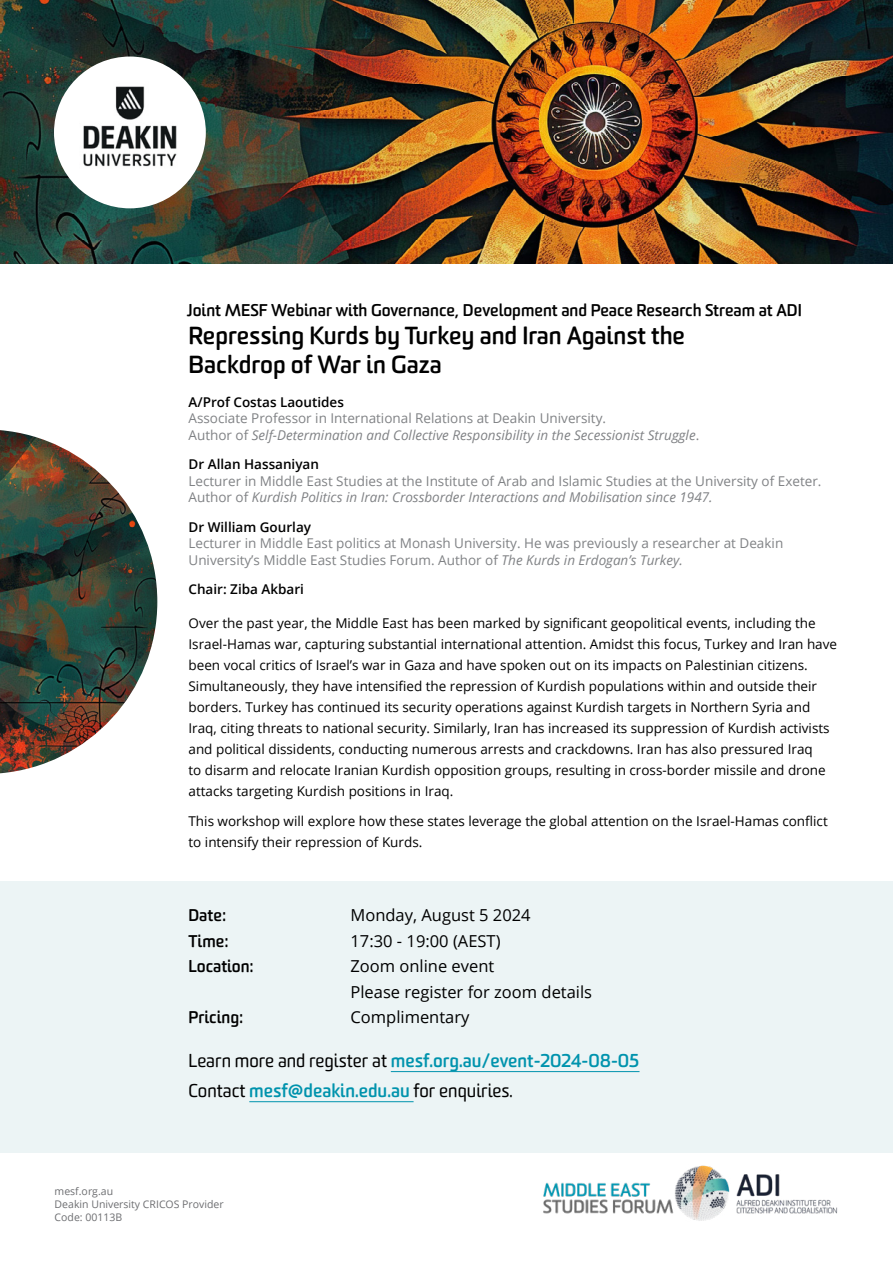
<style>
.page{position:relative;width:893px;height:1263px;background:#fff}
.page>*{position:absolute;margin:0;border:0;box-sizing:border-box;transform-origin:0 0}
.t1{font:700 24px/28.8px "Worldly";color:#000}
.t2{font:700 18px/30.2px "Worldly";color:#0093ad}
.t3{font:700 16.5px "Worldly";color:#000}
.t4{font:16.5px/25.5px "Open Sans";color:#000}
.t5{font:13.5px/21px "Open Sans";color:#000}
.t6{font:13.5px/16.5px "Open Sans";color:#808285}
.t7{font:600 13.5px "Open Sans";color:#000}
.t8{font:10.5px/12.6px "Open Sans";color:#6d6e71}
.s1{font-style:italic}
.s2{font-weight:400;color:#000}
</style>
<div class="page">
<div style="left:0;top:881px;width:893px;height:271px;background:#ecf4f5"></div>
<img style="left:0;top:0;width:893px;height:264px">
<div style="left:54px;top:57px;width:152px;height:151px;background:#fff;border-radius:50%"></div>
<img style="left:83px;top:86px;width:94px;height:81px">
<img style="left:0;top:430px;width:157px;height:343px">
<hr style="left:391px;top:1071px;width:248px;height:1px;background:#0093ad">
<hr style="left:249px;top:1101px;width:165px;height:1px;background:#0093ad">
<img style="left:543px;top:1165px;width:295px;height:56px">
<p class="t3" style="left:189px;top:299px;width:615px">Joint MESF Webinar with Governance, Development and Peace Research Stream at ADI</p>
<h1 class="t1" style="left:189px;top:322px;width:498px">Repressing Kurds by Turkey and Iran Against the<br>Backdrop of War in Gaza</h1>
<p class="t7" style="left:189px;top:393px;width:157px">A/Prof Costas Laoutides</p>
<p class="t6" style="left:189px;top:410px;width:512px">Associate Professor in International Relations at Deakin University.<br>Author of <span class="s1">Self-Determination and Collective Responsibility in the Secessionist Struggle</span>.</p>
<p class="t7" style="left:189px;top:455px;width:132px">Dr Allan Hassaniyan</p>
<p class="t6" style="left:189px;top:472px;width:634px">Lecturer in Middle East Studies at the Institute of Arab and Islamic Studies at the University of Exeter.<br>Author of <span class="s1">Kurdish Politics in Iran: Crossborder Interactions and Mobilisation since 1947.</span></p>
<p class="t7" style="left:189px;top:518px;width:124px">Dr William Gourlay</p>
<p class="t6" style="left:189px;top:535px;width:596px">Lecturer in Middle East politics at Monash University. He was previously a researcher at Deakin<br>University’s Middle East Studies Forum. Author of <span class="s1">The Kurds in Erdogan’s Turkey.</span></p>
<p class="t7" style="left:189px;top:580px;width:117px">Chair: Ziba Akbari</p>
<p class="t5" style="left:189px;top:612px;width:650px">Over the past year, the Middle East has been marked by significant geopolitical events, including the Israel-Hamas war, capturing substantial international attention. Amidst this focus, Turkey and Iran have been vocal critics of Israel’s war in Gaza and have spoken out on its impacts on Palestinian citizens.<br>Simultaneously, they have intensified the repression of Kurdish populations within and outside their borders. Turkey has continued its security operations against Kurdish targets in Northern Syria and Iraq, citing threats to national security. Similarly, Iran has increased its suppression of Kurdish activists and political dissidents, conducting numerous arrests and crackdowns. Iran has also pressured Iraq<br>to disarm and relocate Iranian Kurdish opposition groups, resulting in cross-border missile and drone attacks targeting Kurdish positions in Iraq.</p>
<p class="t5" style="left:189px;top:810px;width:641px">This workshop will explore how these states leverage the global attention on the Israel-Hamas conflict to intensify their repression of Kurds.</p>
<p class="t3" style="left:189px;top:905px;width:39px">Date:</p>
<p class="t4" style="left:351px;top:902px;width:182px">Monday, August 5 2024</p>
<p class="t3" style="left:189px;top:931px;width:42px">Time:</p>
<p class="t4" style="left:351px;top:928px;width:152px">17:30 - 19:00 (AEST)</p>
<p class="t3" style="left:189px;top:956px;width:67px">Location:</p>
<p class="t4" style="left:351px;top:953px;width:243px">Zoom online event<br>Please register for zoom details</p>
<p class="t3" style="left:189px;top:1007px;width:56px">Pricing:</p>
<p class="t4" style="left:351px;top:1004px;width:120px">Complimentary</p>
<h2 class="t2" style="left:189px;top:1045px;width:452px"><span class="s2">Learn more and register at</span> mesf.org.au/event-2024-08-05<br><span class="s2">Contact</span> mesf@deakin.edu.au <span class="s2">for enquiries.</span></h2>
<p class="t8" style="left:55px;top:1185px;width:171px">mesf.org.au<br>Deakin University CRICOS Provider<br>Code: 00113B</p>
</div>
